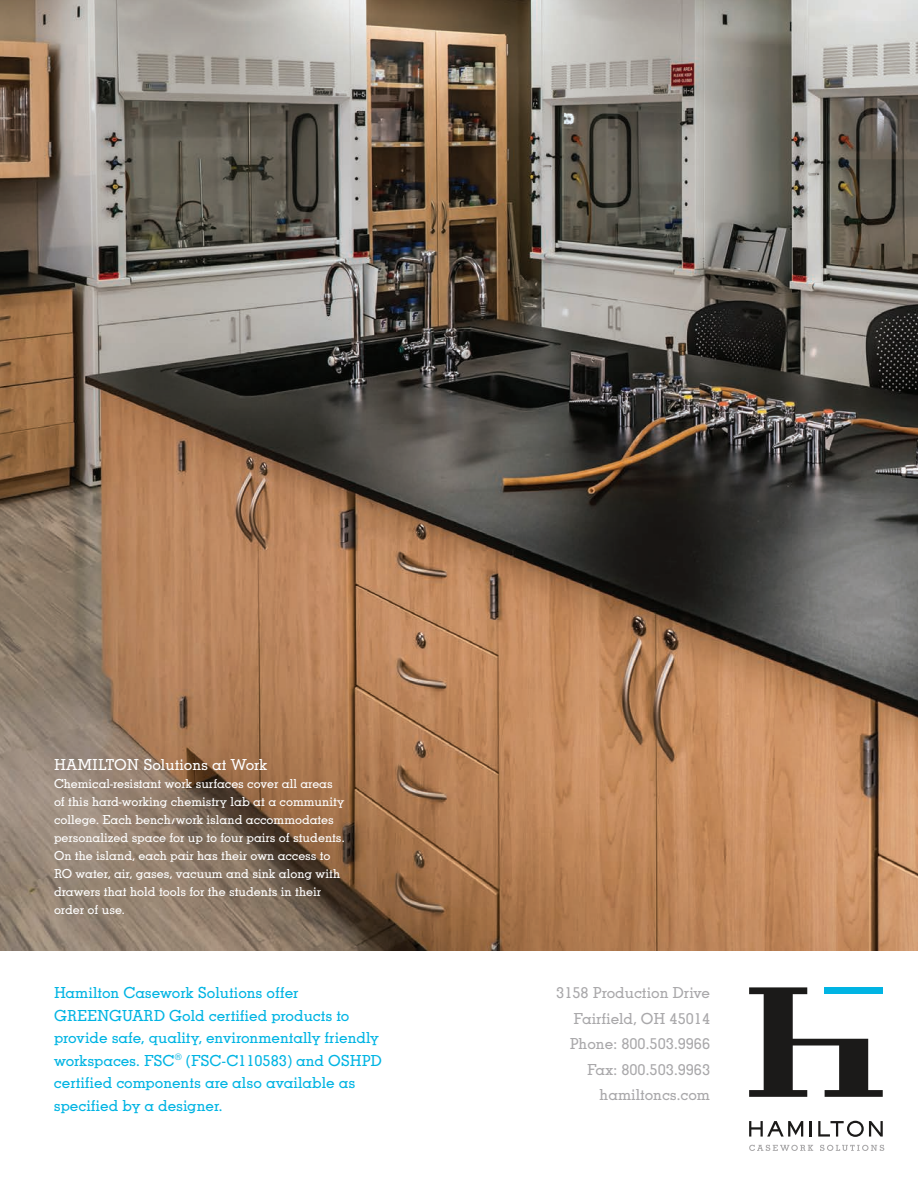
<style>
.page{position:relative;width:918px;height:1188px;background:#fff}
.page>*{position:absolute;margin:0;border:0;box-sizing:border-box;transform-origin:0 0}
.t1{font:300 16.5px/22.5px "Memphis";color:#00b4e3}
.t2{font:300 16.5px "Memphis";color:#a9a8aa}
.t3{font:300 16.5px "Memphis";color:#fff}
.t4{font:300 13.5px/18px "Memphis";color:#fff}
</style>
<div class="page">
<img style="left:0;top:0;width:918px;height:950px">
<svg style="left:749px;top:1145px;width:64px;height:6px"></svg>
<svg style="left:820px;top:1145px;width:64px;height:6px"></svg>
<svg style="left:749px;top:1121px;width:54px;height:16px"></svg>
<svg style="left:810px;top:1121px;width:2px;height:16px"></svg>
<svg style="left:818px;top:1121px;width:65px;height:16px"></svg>
<svg style="left:749px;top:987px;width:134px;height:110px"></svg>
<p class="t3" style="left:54px;top:755px;width:215px">HAMILTON Solutions at Work</p>
<p class="t4" style="left:54px;top:775px;width:292px">Chemical-resistant work surfaces cover all areas of this hard-working chemistry lab at a community college. Each bench/work island accommodates personalized space for up to four pairs of students.<br>On the island, each pair has their own access to RO water, air, gases, vacuum and sink along with drawers that hold tools for the students in their order of use.</p>
<p class="t1" style="left:54px;top:982px;width:329px">Hamilton Casework Solutions offer GREENGUARD Gold certified products to provide safe, quality, environmentally friendly workspaces. FSC<sup>®</sup> (FSC-C110583) and OSHPD certified components are also available as specified by a designer.</p>
<p class="t2" style="left:556px;top:984px;width:155px">3158 Production Drive</p>
<p class="t2" style="left:574px;top:1010px;width:138px">Fairfield, OH 45014</p>
<p class="t2" style="left:570px;top:1035px;width:142px">Phone: 800.503.9966</p>
<p class="t2" style="left:587px;top:1061px;width:125px">Fax: 800.503.9963</p>
<p class="t2" style="left:600px;top:1086px;width:112px">hamiltoncs.com</p>
</div>
